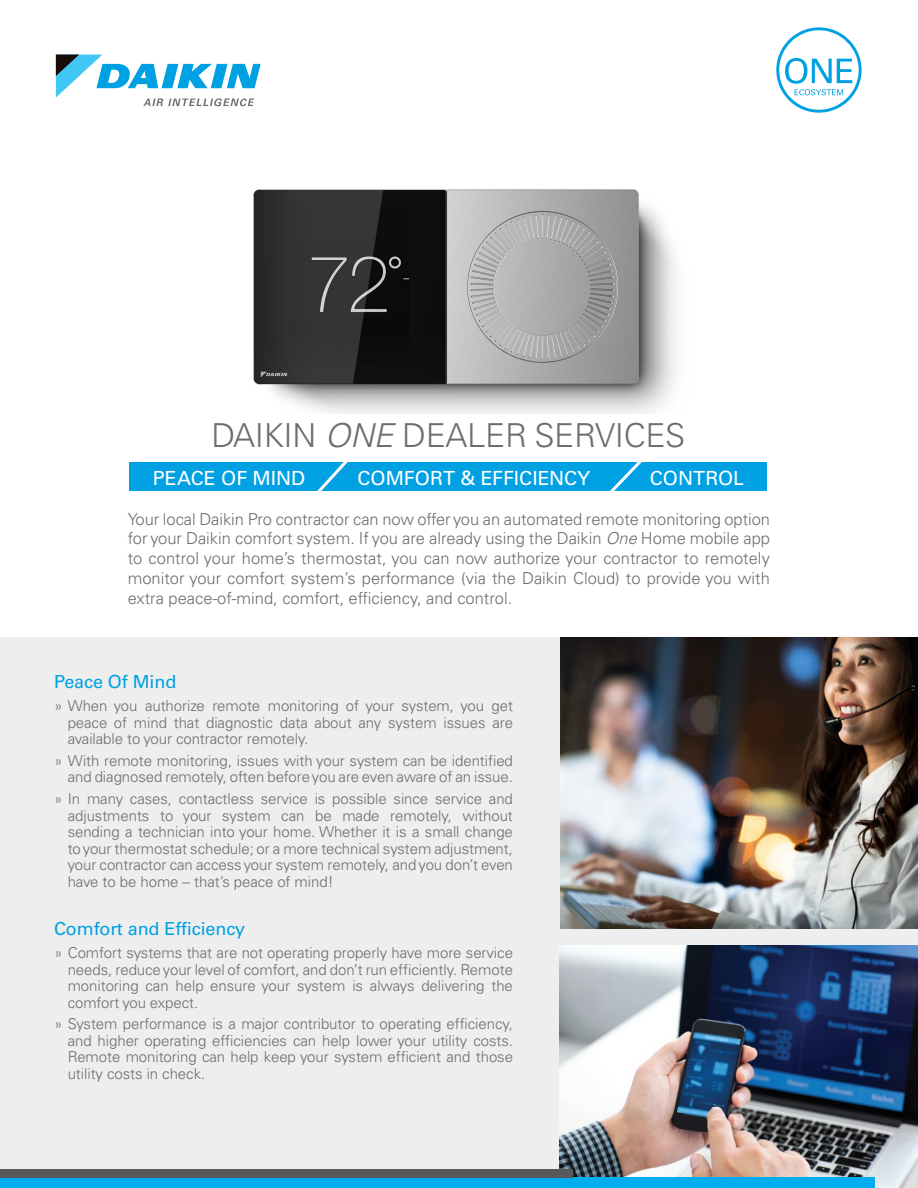
<style>
.page{position:relative;width:918px;height:1188px;background:#fff}
.page>*{position:absolute;margin:0;border:0;box-sizing:border-box;transform-origin:0 0}
.t1{font:300 33px "Univers LT Pro 45";letter-spacing:-.01em;color:#6c6d70}
.t2{font:19.5px "Univers LT Pro 55 Roman";color:#fff}
.t3{font:18px "Univers LT Pro 55 Roman";letter-spacing:-.005em;color:#00a1e3}
.t4{font:300 16.5px/19.8px "Univers LT Pro 45";color:#6c6d70;text-align:justify}
.t5{font:300 15px/16.5px "Univers LT Pro 45";letter-spacing:-.005em;color:#6c6d70;text-align:justify}
.s1{font-style:italic}
.s2{font-family:"Univers LT Std"}
</style>
<div class="page">
<div style="left:0;top:637px;width:918px;height:551px;background:#eeeeef"></div>
<img style="left:559px;top:945px;width:359px;height:243px">
<img style="left:560px;top:637px;width:358px;height:291px">
<svg style="left:56px;top:55px;width:205px;height:51px"></svg>
<svg style="left:776px;top:27px;width:86px;height:86px"></svg>
<img style="left:253px;top:189px;width:423px;height:225px">
<div style="left:130px;top:463px;width:637px;height:28px;background:#00a1e3"></div>
<svg style="left:306px;top:462px;width:53px;height:29px"></svg>
<svg style="left:593px;top:462px;width:55px;height:29px"></svg>
<div style="left:0;top:1177px;width:875px;height:11px;background:#00aeef"></div>
<div style="left:0;top:1169px;width:572px;height:8px;background:#57585a"></div>
<h1 class="t1" style="left:212px;top:413px;width:475px">DAIKIN <span class="s1">ONE</span> DEALER SERVICES</h1>
<h2 class="t2" style="left:650px;top:465px;width:96px">CONTROL</h2>
<h2 class="t2" style="left:153px;top:464px;width:154px">PEACE OF MIND</h2>
<h2 class="t2" style="left:358px;top:464px;width:234px">COMFORT &amp; EFFICIENCY</h2>
<p class="t4" style="left:128px;top:508px;width:644px">Your local Daikin Pro contractor can now offer you an automated remote monitoring option for your Daikin comfort system. If you are already using the Daikin <span class="s1">One</span> Home mobile app to control your home’s thermostat, you can now authorize your contractor to remotely monitor your comfort system’s performance (via the Daikin Cloud) to provide you with extra peace-of-mind, comfort, efficiency, and control.</p>
<p class="t3" style="left:54px;top:669px;width:124px">Peace Of Mind</p>
<p class="t5" style="left:68px;top:697px;width:447px;text-indent:-14px"><span class="s2">»</span> When you authorize remote monitoring of your system, you get peace of mind that diagnostic data about any system issues are available to your contractor remotely.</p>
<p class="t5" style="left:54px;top:752px;width:461px;text-align:right"><span class="s2">»</span> With remote monitoring, issues with your system can be identified and diagnosed remotely, often before you are even aware of an issue.</p>
<p class="t5" style="left:68px;top:790px;width:447px;text-indent:-14px"><span class="s2">»</span> In many cases, contactless service is possible since service and adjustments to your system can be made remotely, without sending a technician into your home. Whether it is a small change to your thermostat schedule; or a more technical system adjustment, your contractor can access your system remotely, and you don’t even have to be home – that’s peace of mind!</p>
<p class="t3" style="left:54px;top:916px;width:193px">Comfort and Efficiency</p>
<p class="t5" style="left:68px;top:944px;width:447px;text-indent:-14px"><span class="s2">»</span> Comfort systems that are not operating properly have more service needs, reduce your level of comfort, and don’t run efficiently. Remote monitoring can help ensure your system is always delivering the comfort you expect.</p>
<p class="t5" style="left:68px;top:1016px;width:447px;text-indent:-14px"><span class="s2">»</span> System performance is a major contributor to operating efficiency, and higher operating efficiencies can help lower your utility costs.<br>Remote monitoring can help keep your system efficient and those utility costs in check.</p>
</div>
